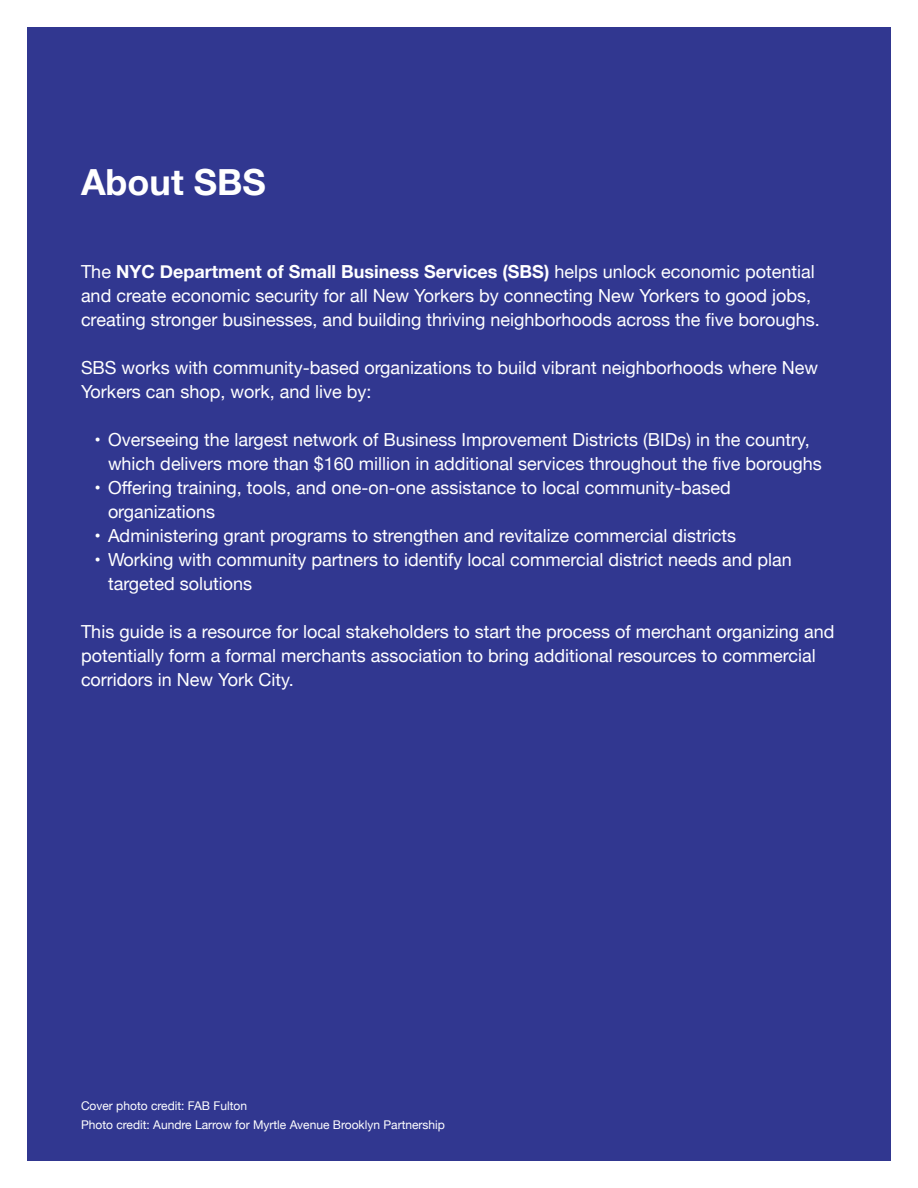
<style>
.page{position:relative;width:918px;height:1188px;background:#fff}
.page>*{position:absolute;margin:0;border:0;box-sizing:border-box;transform-origin:0 0}
.Phase_header{font:700 36px "Helvetica Neue";color:#fff}
.Phase_intro_paragrap{font:18px/24px "Helvetica Neue";color:#fff}
.body_copy{font:12px "Helvetica Neue";color:#fff}
.s1{font-weight:700}
</style>
<div class="page">
<div style="left:27px;top:27px;width:864px;height:1134px;background:#313790"></div>
<p class="Phase_header" style="left:81px;top:154px;width:186px">About SBS</p>
<p class="Phase_intro_paragrap" style="left:81px;top:261px;width:740px">The <span class="s1">NYC Department of Small Business Services (SBS)</span> helps unlock economic potential and create economic security for all New Yorkers by connecting New Yorkers to good jobs, creating stronger businesses, and building thriving neighborhoods across the five boroughs.</p>
<p class="Phase_intro_paragrap" style="left:81px;top:357px;width:739px">SBS works with community-based organizations to build vibrant neighborhoods where New<br>Yorkers can shop, work, and live by:</p>
<p class="Phase_intro_paragrap" style="left:108px;top:429px;width:715px;text-indent:-14px">• Overseeing the largest network of Business Improvement Districts (BIDs) in the country, which delivers more than $160 million in additional services throughout the five boroughs</p>
<p class="Phase_intro_paragrap" style="left:108px;top:477px;width:624px;text-indent:-14px">• Offering training, tools, and one-on-one assistance to local community-based organizations</p>
<p class="Phase_intro_paragrap" style="left:94px;top:525px;width:643px">• Administering grant programs to strengthen and revitalize commercial districts</p>
<p class="Phase_intro_paragrap" style="left:108px;top:549px;width:685px;text-indent:-14px">• Working with community partners to identify local commercial district needs and plan targeted solutions</p>
<p class="Phase_intro_paragrap" style="left:81px;top:621px;width:755px">This guide is a resource for local stakeholders to start the process of merchant organizing and potentially form a formal merchants association to bring additional resources to commercial corridors in New York City.</p>
<p class="body_copy" style="left:81px;top:1097px;width:168px">Cover photo credit: FAB Fulton</p>
<p class="body_copy" style="left:81px;top:1116px;width:366px">Photo credit: Aundre Larrow for Myrtle Avenue Brooklyn Partnership</p>
</div>
